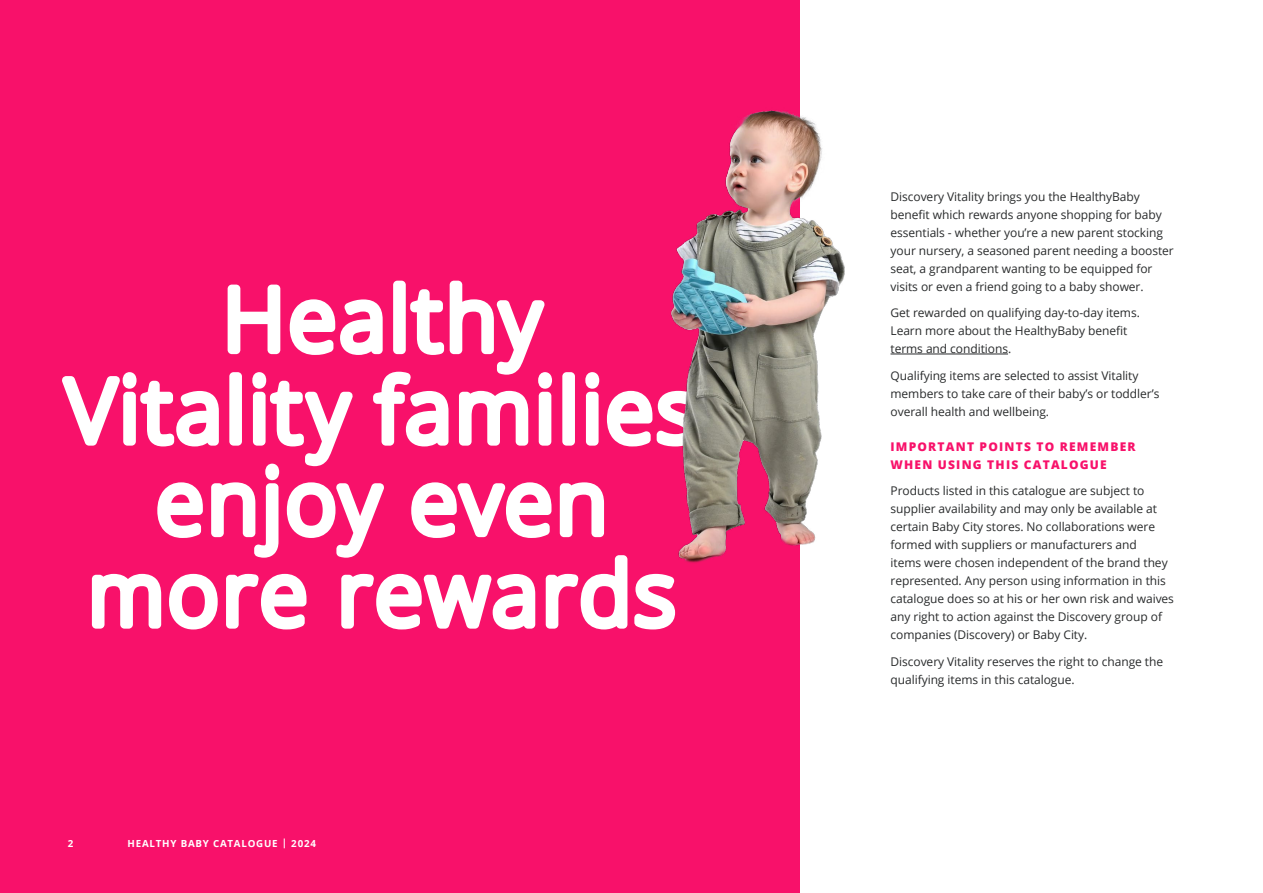
<style>
.page{position:relative;width:1263px;height:893px;background:#fff}
.page>*{position:absolute;margin:0;border:0;box-sizing:border-box;transform-origin:0 0}
.t1{font:12px/18px "Open Sans";letter-spacing:-.005em;color:#292b2c}
.t2{font:800 12px/18px "Open Sans";letter-spacing:.1em;color:#f8116a}
.t3{font:700 9.75px "Open Sans";letter-spacing:.08em;color:#fff}
</style>
<div class="page">
<hr style="left:890px;top:354px;width:118px;height:1px;background:#292b2c">
<div style="left:0;top:0;width:799px;height:893px;background:#f8116a"></div>
<svg style="left:62px;top:281px;width:614px;height:348px"></svg>
<img style="left:605px;top:47px;width:295px;height:548px">
<p class="t3" style="left:68px;top:837px;width:7px">2</p>
<p class="t3" style="left:128px;top:836px;width:190px">HEALTHY BABY CATALOGUE | 2024</p>
<p class="t1" style="left:890px;top:187px;width:285px">Discovery Vitality brings you the HealthyBaby benefit which rewards anyone shopping for baby essentials - whether you’re a new parent stocking your nursery, a seasoned parent needing a booster seat, a grandparent wanting to be equipped for visits or even a friend going to a baby shower.</p>
<p class="t1" style="left:890px;top:303px;width:251px">Get rewarded on qualifying day-to-day items.<br>Learn more about the HealthyBaby benefit terms and conditions.</p>
<p class="t1" style="left:890px;top:366px;width:270px">Qualifying items are selected to assist Vitality members to take care of their baby’s or toddler’s overall health and wellbeing.</p>
<p class="t2" style="left:890px;top:437px;width:247px">IMPORTANT POINTS TO REMEMBER<br>WHEN USING THIS CATALOGUE</p>
<p class="t1" style="left:890px;top:481px;width:285px">Products listed in this catalogue are subject to supplier availability and may only be available at certain Baby City stores. No collaborations were formed with suppliers or manufacturers and<br>items were chosen independent of the brand they represented. Any person using information in this catalogue does so at his or her own risk and waives any right to action against the Discovery group of companies (Discovery) or Baby City.</p>
<p class="t1" style="left:890px;top:652px;width:274px">Discovery Vitality reserves the right to change the qualifying items in this catalogue.</p>
</div>
